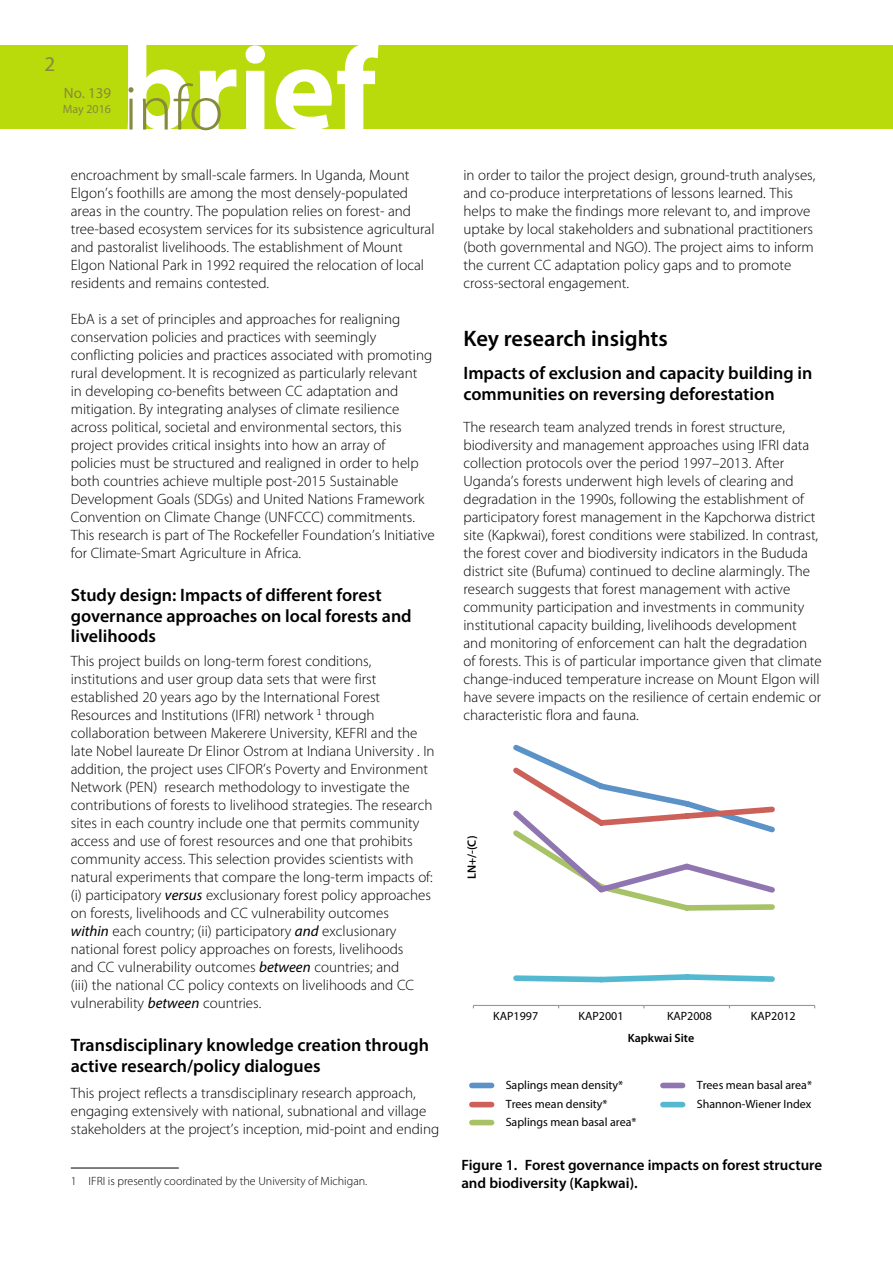
<style>
.page{position:relative;width:893px;height:1263px;background:#fff}
.page>*{position:absolute;margin:0;border:0;box-sizing:border-box;transform-origin:0 0}
.t1{font:600 22.5px "Myriad Pro";color:#000}
.t2{font:21px "Myriad Pro";color:#878a3b}
.t3{font:600 18px/20.7px "Myriad Pro";color:#000}
.t4{font:300 15px/18px "Myriad Pro";color:#000}
.t5{font:600 15px/18px "Myriad Pro";color:#000}
.t6{font:15px "Myriad Pro";color:#878a3b}
.t7{font:300 15px "Myriad Pro";color:#878a3b}
.t8{font:12px/19.2px "Myriad Pro";color:#000}
.t9{font:300 12px "Myriad Pro";color:#000}
.t10{font:600 12px "Myriad Pro";color:#000}
.t11{font:12px "Myriad Pro";color:#878a3b}
.s1{font-weight:400;font-style:italic}
</style>
<div class="page">
<div style="left:0;top:45px;width:893px;height:84px;background:#b9db0c"></div>
<svg style="left:128px;top:45px;width:250px;height:85px"></svg>
<hr style="left:71px;top:1168px;width:108px;height:1px;background:#000">
<hr style="left:473px;top:1005px;width:342px;height:1px;background:#989898">
<svg style="left:513px;top:744px;width:262px;height:167px"></svg>
<svg style="left:513px;top:974px;width:262px;height:9px"></svg>
<div style="left:472px;top:1083px;width:20px;height:5px;background:#5b92c7"></div>
<div style="left:472px;top:1102px;width:20px;height:5px;background:#cc615a"></div>
<div style="left:472px;top:1120px;width:20px;height:5px;background:#a8c367"></div>
<div style="left:663px;top:1083px;width:20px;height:5px;background:#9076b0"></div>
<div style="left:663px;top:1102px;width:20px;height:5px;background:#54b8d0"></div>
<h2 class="t2" style="left:45px;top:51px;width:12px">2</h2>
<p class="t7" style="left:73px;top:85px;width:39px">No. 20</p>
<p class="t11" style="left:63px;top:102px;width:50px">May 2016</p>
<p class="t6" style="left:64px;top:84px;width:49px">No. 139</p>
<p class="t4" style="left:71px;top:166px;width:365px">encroachment by small-scale farmers. In Uganda, Mount Elgon’s foothills are among the most densely-populated areas in the country. The population relies on forest- and tree-based ecosystem services for its subsistence agricultural and pastoralist livelihoods. The establishment of Mount Elgon National Park in 1992 required the relocation of local residents and remains contested.</p>
<p class="t4" style="left:71px;top:310px;width:366px">EbA is a set of principles and approaches for realigning conservation policies and practices with seemingly conflicting policies and practices associated with promoting rural development. It is recognized as particularly relevant<br>in developing co-benefits between CC adaptation and mitigation. By integrating analyses of climate resilience across political, societal and environmental sectors, this project provides critical insights into how an array of<br>policies must be structured and realigned in order to help both countries achieve multiple post-2015 Sustainable Development Goals (SDGs) and United Nations Framework Convention on Climate Change (UNFCCC) commitments.<br>This research is part of The Rockefeller Foundation’s Initiative for Climate-Smart Agriculture in Africa.</p>
<p class="t3" style="left:71px;top:584px;width:342px">Study design: Impacts of different forest governance approaches on local forests and livelihoods</p>
<p class="t4" style="left:71px;top:652px;width:365px">This project builds on long-term forest conditions, institutions and user group data sets that were first established 20 years ago by the International Forest Resources and Institutions (IFRI) network <sup>1</sup> through collaboration between Makerere University, KEFRI and the late Nobel laureate Dr Elinor Ostrom at Indiana University . In addition, the project uses CIFOR’s Poverty and Environment Network (PEN) research methodology to investigate the contributions of forests to livelihood strategies. The research sites in each country include one that permits community access and use of forest resources and one that prohibits community access. This selection provides scientists with natural experiments that compare the long-term impacts of: (i) participatory <span class="s1">versus</span> exclusionary forest policy approaches on forests, livelihoods and CC vulnerability outcomes<br><span class="s1">within</span> each country; (ii) participatory <span class="s1">and</span> exclusionary national forest policy approaches on forests, livelihoods<br>and CC vulnerability outcomes <span class="s1">between</span> countries; and<br>(iii) the national CC policy contexts on livelihoods and CC vulnerability <span class="s1">between</span> countries.</p>
<p class="t3" style="left:71px;top:1034px;width:360px">Transdisciplinary knowledge creation through active research/policy dialogues</p>
<p class="t4" style="left:71px;top:1084px;width:370px">This project reflects a transdisciplinary research approach, engaging extensively with national, subnational and village stakeholders at the project’s inception, mid-point and ending</p>
<p class="t9" style="left:71px;top:1174px;width:298px">1 IFRI is presently coordinated by the University of Michigan.</p>
<p class="t4" style="left:463px;top:166px;width:353px">in order to tailor the project design, ground-truth analyses, and co-produce interpretations of lessons learned. This helps to make the findings more relevant to, and improve uptake by local stakeholders and subnational practitioners (both governmental and NGO). The project aims to inform the current CC adaptation policy gaps and to promote cross-sectoral engagement.</p>
<h1 class="t1" style="left:463px;top:324px;width:206px">Key research insights</h1>
<p class="t3" style="left:463px;top:362px;width:350px">Impacts of exclusion and capacity building in communities on reversing deforestation</p>
<p class="t4" style="left:463px;top:418px;width:360px">The research team analyzed trends in forest structure, biodiversity and management approaches using IFRI data collection protocols over the period 1997–2013. After Uganda’s forests underwent high levels of clearing and degradation in the 1990s, following the establishment of participatory forest management in the Kapchorwa district site (Kapkwai), forest conditions were stabilized. In contrast, the forest cover and biodiversity indicators in the Bududa district site (Bufuma) continued to decline alarmingly. The research suggests that forest management with active community participation and investments in community institutional capacity building, livelihoods development and monitoring of enforcement can halt the degradation of forests. This is of particular importance given that climate change-induced temperature increase on Mount Elgon will have severe impacts on the resilience of certain endemic or characteristic flora and fauna.</p>
<p class="t10" style="left:464px;top:879px;width:45px;rotate:-90deg">LN+/-(C)</p>
<p class="t8" style="left:493px;top:1007px;width:46px">KAP1997</p>
<p class="t8" style="left:579px;top:1007px;width:46px">KAP2001</p>
<p class="t8" style="left:667px;top:1007px;width:46px">KAP2008</p>
<p class="t8" style="left:751px;top:1007px;width:46px">KAP2012</p>
<p class="t10" style="left:628px;top:1031px;width:68px">Kapkwai Site</p>
<p class="t8" style="left:506px;top:1075px;width:119px">Saplings mean density*<br>Trees mean density*</p>
<p class="t8" style="left:506px;top:1112px;width:132px">Saplings mean basal area*</p>
<p class="t8" style="left:697px;top:1075px;width:117px">Trees mean basal area*<br>Shannon-Wiener Index</p>
<p class="t5" style="left:461px;top:1156px;width:362px">Figure 1. Forest governance impacts on forest structure and biodiversity (Kapkwai).</p>
</div>
